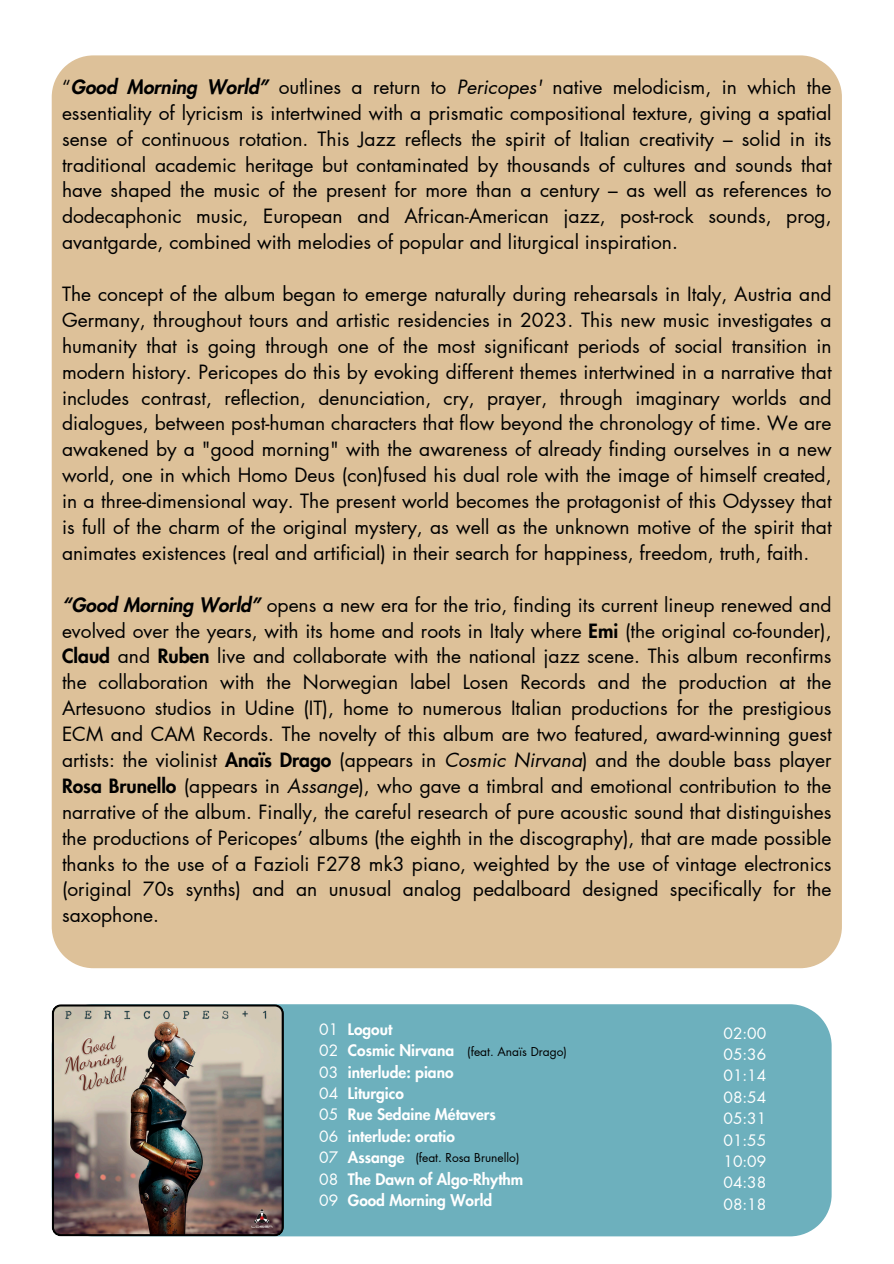
<style>
.page{position:relative;width:894px;height:1264px;background:#fff}
.page>*{position:absolute;margin:0;border:0;box-sizing:border-box;transform-origin:0 0}
.t1{font:19.2px/25.8px "Futura LT Pro";color:#000;text-align:justify}
.t2{font:800 15.45px/21.3px "Futura LT Pro";color:#fff}
.t3{font:15.45px/21.3px "Futura LT Pro";color:#fff;text-align:justify}
.t4{font:12px "Futura LT Pro";color:#000}
.s1{font-weight:800;font-style:italic}
.s2{font-style:italic}
.s3{font-weight:800}
.s4{font-weight:400}
</style>
<div class="page">
<div style="left:52px;top:55px;width:789px;height:913px;background:#ddc199"></div>
<div style="left:283px;top:1004px;width:548px;height:232px;background:#6db0bd"></div>
<img style="left:52px;top:1004px;width:231px;height:232px">
<h1 class="t1" style="left:62px;top:75px;width:770px">“<span class="s1">Good Morning World”</span> outlines a return to <span class="s2">Pericopes'</span> native melodicism, in which the essentiality of lyricism is intertwined with a prismatic compositional texture, giving a spatial sense of continuous rotation. This Jazz reflects the spirit of Italian creativity – solid in its traditional academic heritage but contaminated by thousands of cultures and sounds that have shaped the music of the present for more than a century – as well as references to dodecaphonic music, European and African-American jazz, post-rock sounds, prog, avantgarde, combined with melodies of popular and liturgical inspiration.</h1>
<h1 class="t1" style="left:62px;top:282px;width:770px">The concept of the album began to emerge naturally during rehearsals in Italy, Austria and Germany, throughout tours and artistic residencies in 2023. This new music investigates a humanity that is going through one of the most significant periods of social transition in modern history. Pericopes do this by evoking different themes intertwined in a narrative that includes contrast, reflection, denunciation, cry, prayer, through imaginary worlds and dialogues, between post-human characters that flow beyond the chronology of time. We are awakened by a "good morning" with the awareness of already finding ourselves in a new world, one in which Homo Deus (con)fused his dual role with the image of himself created, in a three-dimensional way. The present world becomes the protagonist of this Odyssey that is full of the charm of the original mystery, as well as the unknown motive of the spirit that animates existences (real and artificial) in their search for happiness, freedom, truth, faith.</h1>
<h2 class="t1" style="left:62px;top:592px;width:770px"><span class="s1">“Good Morning World”</span> opens a new era for the trio, finding its current lineup renewed and evolved over the years, with its home and roots in Italy where <span class="s3">Emi</span> (the original co-founder), <span class="s3">Claud</span> and <span class="s3">Ruben</span> live and collaborate with the national jazz scene. This album reconfirms the collaboration with the Norwegian label Losen Records and the production at the Artesuono studios in Udine (IT), home to numerous Italian productions for the prestigious ECM and CAM Records. The novelty of this album are two featured, award-winning guest artists: the violinist <span class="s3">Anaïs Drago</span> (appears in <span class="s2">Cosmic Nirvana</span>) and the double bass player <span class="s3">Rosa Brunello</span> (appears in <span class="s2">Assange</span>), who gave a timbral and emotional contribution to the narrative of the album. Finally, the careful research of pure acoustic sound that distinguishes the productions of Pericopes’ albums (the eighth in the discography), that are made possible thanks to the use of a Fazioli F278 mk3 piano, weighted by the use of vintage electronics (original 70s synths) and an unusual analog pedalboard designed specifically for the saxophone.</h2>
<p class="t2" style="left:319px;top:1019px;width:178px"><span class="s4">01</span> Logout<br><span class="s4">02</span> Cosmic Nirvana<br><span class="s4">03</span> interlude: piano<br><span class="s4">04</span> Liturgico<br><span class="s4">05</span> Rue Sedaine Métavers<br><span class="s4">06</span> interlude: oratio<br><span class="s4">07</span> Assange</p>
<p class="t2" style="left:319px;top:1168px;width:205px"><span class="s4">08</span> The Dawn of Algo-Rhythm<br><span class="s4">09</span> Good Morning World</p>
<p class="t4" style="left:467px;top:1045px;width:101px">(feat. Anaïs Drago)</p>
<h2 class="t4" style="left:415px;top:1152px;width:105px">(feat. Rosa Brunello)</h2>
<p class="t3" style="left:723px;top:1023px;width:44px">02:00<br>05:36<br>01:14<br>08:54<br>05:31<br>01:55<br>10:09<br>04:38<br>08:18</p>
</div>
